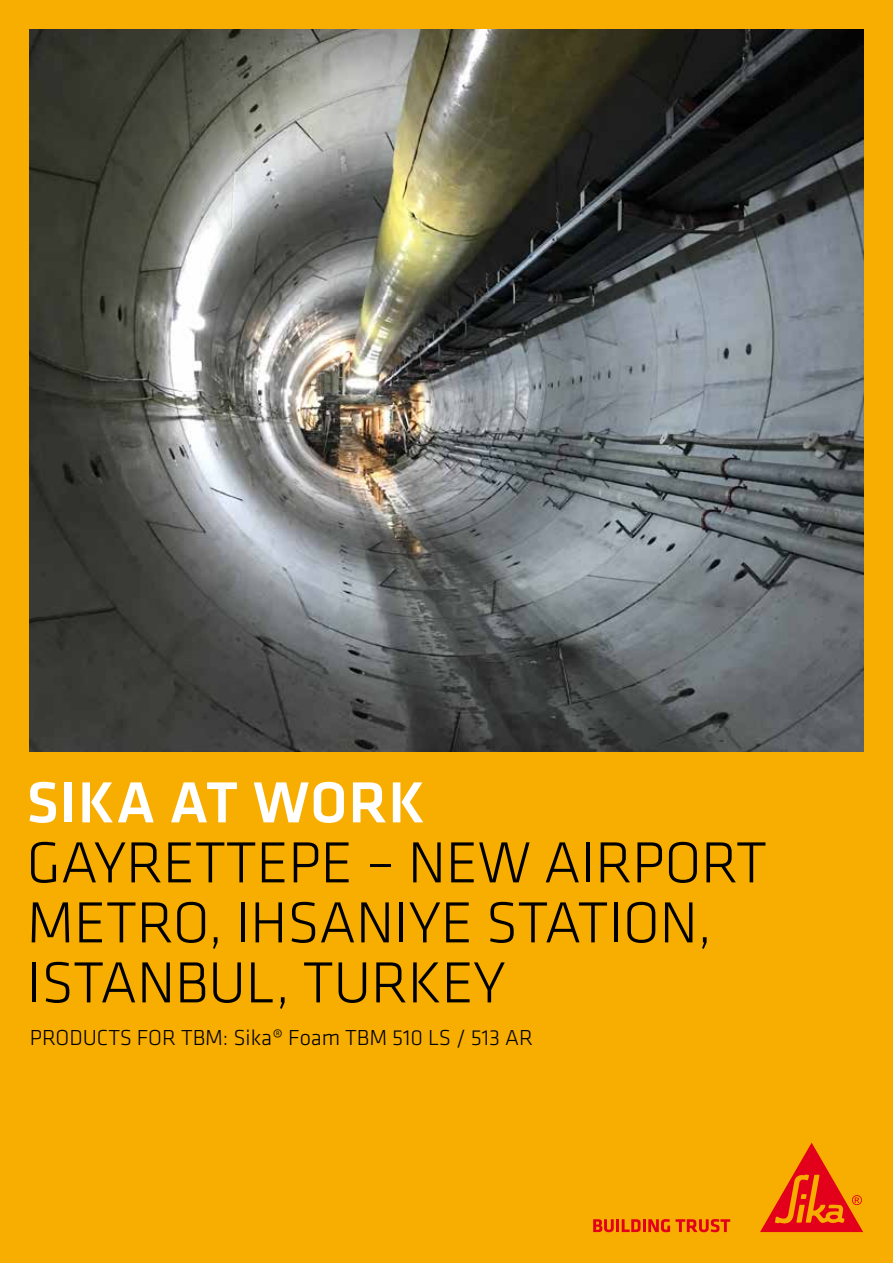
<style>
.page{position:relative;width:893px;height:1263px;background:#f8ae00}
.page>*{position:absolute;margin:0;border:0;box-sizing:border-box;transform-origin:0 0}
.t1{font:300 60px/60px "Klavika";letter-spacing:-.005em;color:#000}
.t2{font:500 60px "Klavika";letter-spacing:.015em;color:#fff}
.t3{font:300 22.5px "Klavika";color:#000}
</style>
<div class="page">
<svg style="left:593px;top:1219px;width:137px;height:13px"></svg>
<svg style="left:760px;top:1143px;width:103px;height:89px"></svg>
<img style="left:30px;top:30px;width:833px;height:722px">
<p class="t2" style="left:27px;top:762px;width:400px">SIKA AT WORK</p>
<p class="t1" style="left:27px;top:832px;width:742px">GAYRETTEPE – NEW AIRPORT<br>METRO, IHSANIYE STATION,<br>ISTANBUL, TURKEY</p>
<p class="t3" style="left:30px;top:1024px;width:505px">PRODUCTS FOR TBM: Sika® Foam TBM 510 LS / 513 AR</p>
</div>
